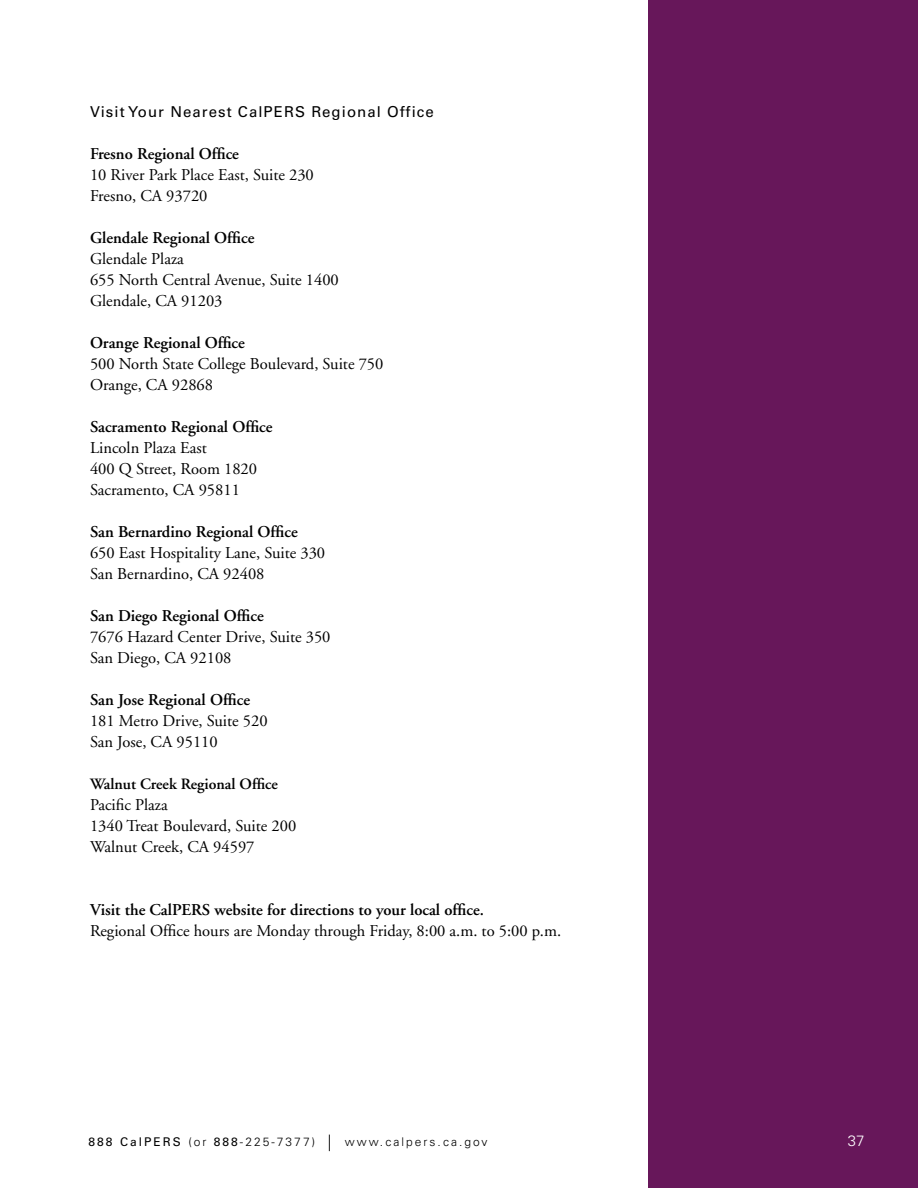
<style>
.page{position:relative;width:918px;height:1188px;background:#fff}
.page>*{position:absolute;margin:0;border:0;box-sizing:border-box;transform-origin:0 0}
.t1{font:16.5px/21px "Wcqnkc A Garamond";color:#000}
.t2{font:600 16.5px "Cvfytm A Garamond";color:#000}
.t3{font:600 15.75px "Cvfytm A Garamond";color:#000}
.t4{font:15px "Qdwqjw Univers";letter-spacing:.07em;color:#000}
.t5{font:300 15px "Vftjgm Univers";color:#fff}
.t6{font:300 12px "Yfshqh Univers";letter-spacing:.17em;color:#000}
.s1{font-family:"Rwntwt Univers";font-weight:400}
.s2{font-size:16.5px}
</style>
<div class="page">
<div style="left:648px;top:0;width:270px;height:1188px;background:#67175a"></div>
<h3 class="t4" style="left:90px;top:103px;width:345px">Visit Your Nearest CalPERS Regional Office</h3>
<h4 class="t2" style="left:90px;top:145px;width:151px">Fresno Regional Office</h4>
<p class="t1" style="left:90px;top:165px;width:225px">10 River Park Place East, Suite 230<br>Fresno, CA 93720</p>
<h4 class="t2" style="left:90px;top:229px;width:166px">Glendale Regional Office</h4>
<p class="t1" style="left:90px;top:249px;width:250px">Glendale Plaza<br>655 North Central Avenue, Suite 1400<br>Glendale, CA 91203</p>
<h4 class="t2" style="left:90px;top:334px;width:157px">Orange Regional Office</h4>
<p class="t1" style="left:90px;top:354px;width:295px">500 North State College Boulevard, Suite 750<br>Orange, CA 92868</p>
<h4 class="t2" style="left:90px;top:418px;width:184px">Sacramento Regional Office</h4>
<p class="t1" style="left:90px;top:438px;width:169px">Lincoln Plaza East<br>400 Q Street, Room 1820<br>Sacramento, CA 95811</p>
<h4 class="t2" style="left:90px;top:523px;width:209px">San Bernardino Regional Office</h4>
<p class="t1" style="left:90px;top:543px;width:237px">650 East Hospitality Lane, Suite 330<br>San Bernardino, CA 92408</p>
<h4 class="t2" style="left:90px;top:607px;width:175px">San Diego Regional Office</h4>
<p class="t1" style="left:90px;top:627px;width:242px">7676 Hazard Center Drive, Suite 350<br>San Diego, CA 92108</p>
<h4 class="t2" style="left:90px;top:691px;width:162px">San Jose Regional Office</h4>
<p class="t1" style="left:90px;top:711px;width:179px">181 Metro Drive, Suite 520<br>San Jose, CA 95110</p>
<h4 class="t3" style="left:90px;top:775px;width:189px">Walnut Creek Regional Office</h4>
<p class="t1" style="left:90px;top:795px;width:208px">Pacific Plaza<br>1340 Treat Boulevard, Suite 200<br>Walnut Creek, CA 94597</p>
<p class="t2" style="left:90px;top:901px;width:395px">Visit the CalPERS website for directions to your local office.</p>
<p class="t1" style="left:90px;top:921px;width:473px">Regional Office hours are Monday through Friday, 8:00 a.m. to 5:00 p.m.</p>
<p class="t6" style="left:88px;top:1135px;width:401px"><span class="s1">888 CalPERS</span> (or <span class="s1">888</span>-225-7377) <span class="s2">|</span> www.calpers.ca.gov</p>
<p class="t5" style="left:848px;top:1132px;width:18px">37</p>
</div>
